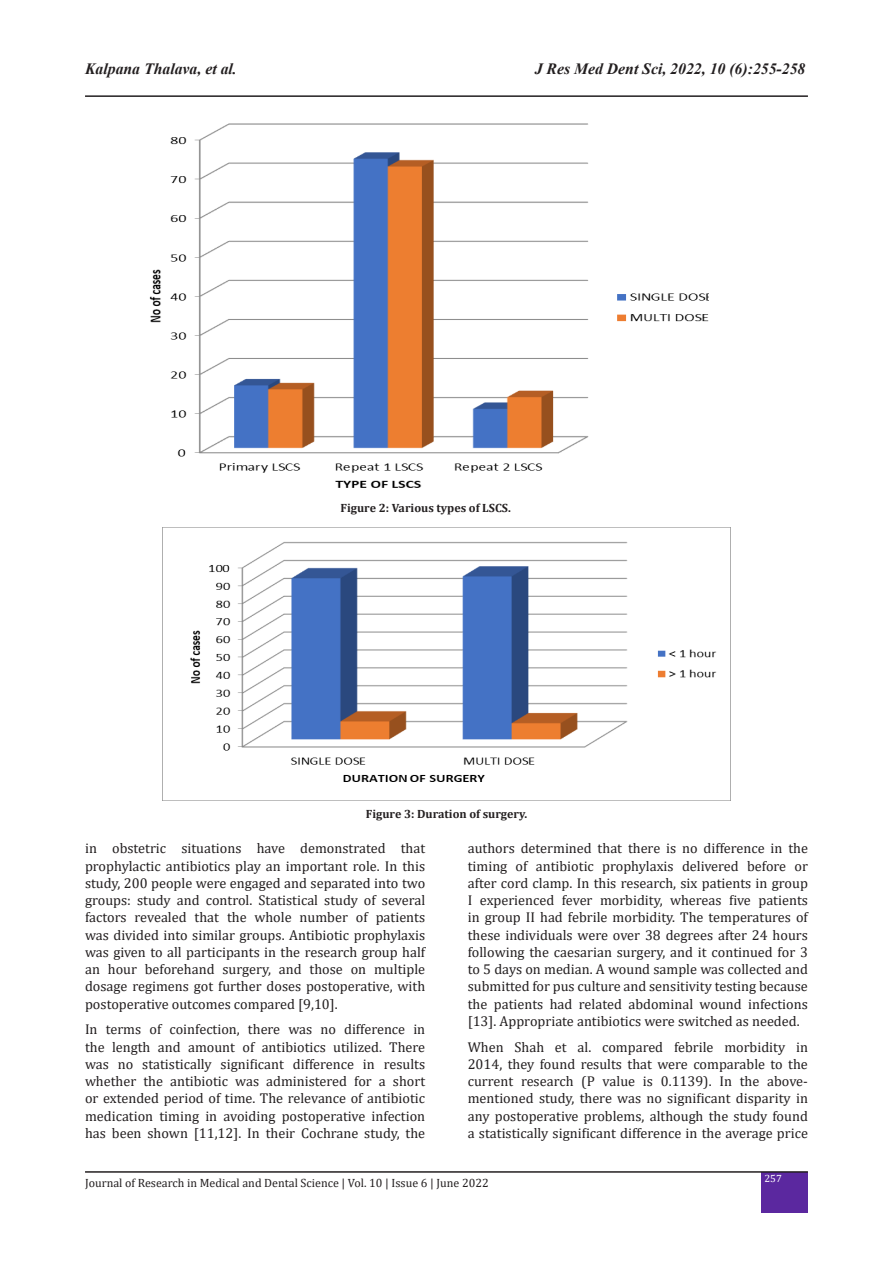
<style>
.page{position:relative;width:893px;height:1263px;background:#fff}
.page>*{position:absolute;margin:0;border:0;box-sizing:border-box;transform-origin:0 0}
.t1{font:italic 700 15.75px "Times New Roman";color:#231f20}
.bd{font:14.25px/17.2px "Cambria";color:#231f20;text-align:justify}
.t2{font:12px "Cambria";color:#231f20}
.bd-2{font:700 12px "Cambria";color:#231f20}
.t3{font:10.5px "Cambria";color:#fff}
</style>
<div class="page">
<hr style="left:85px;top:95px;width:723px;height:2px;background:#231f20">
<div style="left:762px;top:1172px;width:46px;height:41px;background:#5b289f"></div>
<hr style="left:85px;top:1171px;width:723px;height:2px;background:#231f20">
<img style="left:149px;top:123px;width:559px;height:365px">
<img style="left:190px;top:541px;width:527px;height:241px">
<p class="t1" style="left:85px;top:58px;width:153px">Kalpana Thalava, et al.</p>
<p class="t1" style="left:535px;top:58px;width:272px">J Res Med Dent Sci, 2022, 10 (6):255-258</p>
<p class="bd-2" style="left:341px;top:500px;width:172px">Figure 2: Various types of LSCS.</p>
<p class="bd-2" style="left:366px;top:805px;width:163px">Figure 3: Duration of surgery.</p>
<p class="bd" style="left:85px;top:840px;width:342px">in obstetric situations have demonstrated that prophylactic antibiotics play an important role. In this study, 200 people were engaged and separated into two groups: study and control. Statistical study of several factors revealed that the whole number of patients was divided into similar groups. Antibiotic prophylaxis was given to all participants in the research group half an hour beforehand surgery, and those on multiple dosage regimens got further doses postoperative, with postoperative outcomes compared [9,10].</p>
<p class="bd" style="left:85px;top:1021px;width:342px">In terms of coinfection, there was no difference in the length and amount of antibiotics utilized. There was no statistically significant difference in results whether the antibiotic was administered for a short or extended period of time. The relevance of antibiotic medication timing in avoiding postoperative infection has been shown [11,12]. In their Cochrane study, the</p>
<p class="bd" style="left:468px;top:840px;width:342px">authors determined that there is no difference in the timing of antibiotic prophylaxis delivered before or after cord clamp. In this research, six patients in group I experienced fever morbidity, whereas five patients in group II had febrile morbidity. The temperatures of these individuals were over 38 degrees after 24 hours following the caesarian surgery, and it continued for 3 to 5 days on median. A wound sample was collected and submitted for pus culture and sensitivity testing because the patients had related abdominal wound infections [13]. Appropriate antibiotics were switched as needed.</p>
<p class="bd" style="left:468px;top:1038px;width:342px">When Shah et al. compared febrile morbidity in 2014, they found results that were comparable to the current research (P value is 0.1139). In the above&shy;mentioned study, there was no significant disparity in any postoperative problems, although the study found a statistically significant difference in the average price</p>
<p class="t2" style="left:85px;top:1176px;width:405px">Journal of Research in Medical and Dental Science | Vol. 10 | Issue 6 | June 2022</p>
<p class="t3" style="left:764px;top:1172px;width:19px">257</p>
</div>
